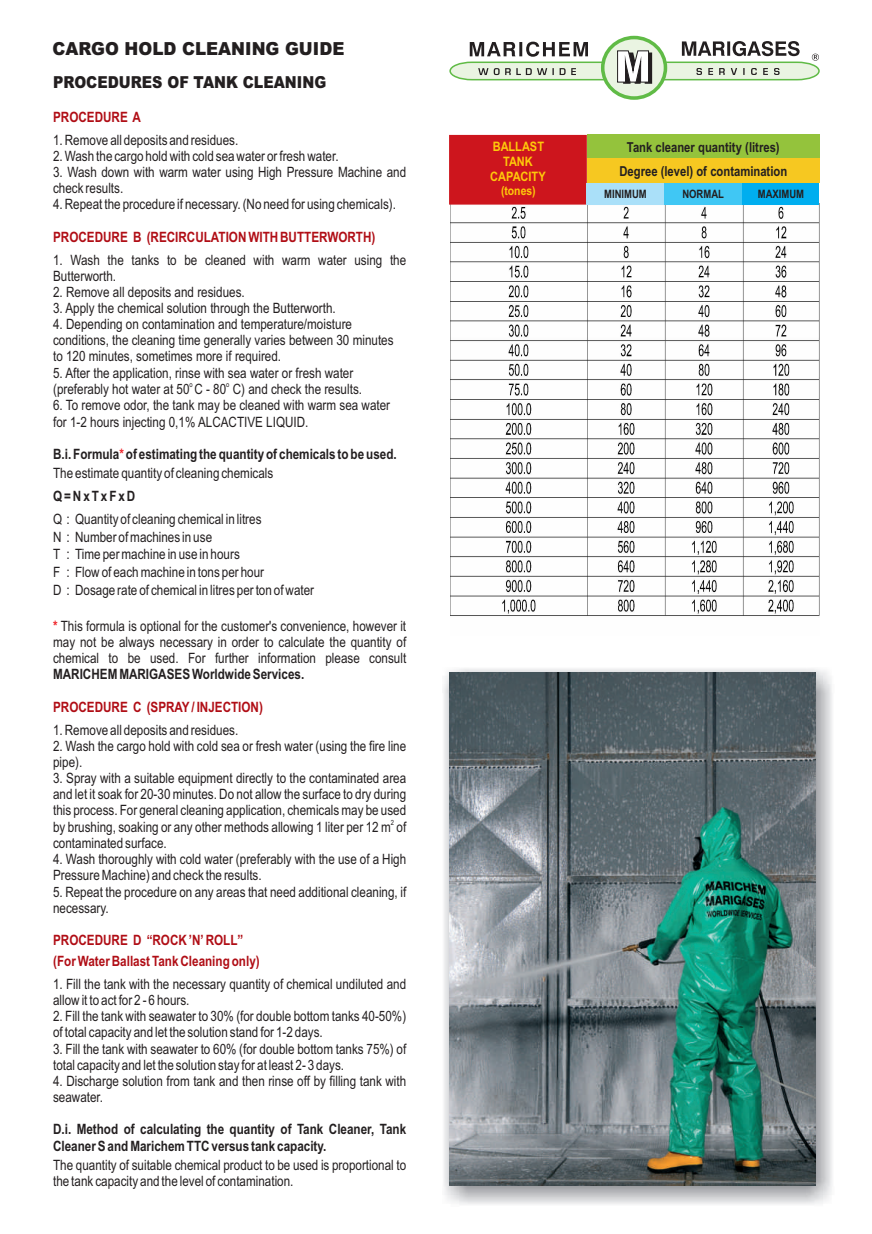
<style>
.page{position:relative;width:872px;height:1234px;background:#fff}
.page>*{position:absolute;margin:0;border:0;box-sizing:border-box;transform-origin:0 0}
.t1{font:900 18px "Arial";color:#231f20;scale:.93 1}
.t2{font:900 16.5px "Arial";color:#231f20;scale:.87 1}
.t3{font:14.25px/16.2px "Arial Narrow";color:#231f20}
.t4{font:700 14.25px/16.4px "Arial Narrow";color:#231f20}
.t5{font:700 14.25px/21.1px "Arial Narrow";color:#b00d15}
.t6{font:700 14.25px "Arial Narrow";color:#ee1d23}
.t7{font:700 13.65px/24px "Arial Narrow";color:#231f20;text-align:center}
.t8{font:700 13.05px/15px "Arial";color:#feca0a;text-align:center;scale:.85 1}
.t9{font:700 12.3px "Arial";color:#feca0a;scale:.85 1}
.t10{font:700 11.55px "Arial Narrow";color:#231f20}
.t11{font:7.2px "Arial Narrow";color:#231f20}
.s1{font-weight:700;color:#ee1d23}
</style>
<div class="page">
<img style="left:450px;top:204px;width:369px;height:412px">
<div style="left:587px;top:135px;width:232px;height:24px;background:#94c33c"></div>
<div style="left:587px;top:159px;width:232px;height:24px;background:#f6c821"></div>
<div style="left:449px;top:135px;width:138px;height:69px;background:#cd151d"></div>
<div style="left:587px;top:183px;width:77px;height:21px;background:#aae0f9"></div>
<div style="left:664px;top:183px;width:78px;height:21px;background:#40c7f4"></div>
<div style="left:742px;top:183px;width:77px;height:21px;background:#00aeef"></div>
<svg style="left:601px;top:36px;width:66px;height:64px"></svg>
<svg style="left:449px;top:41px;width:371px;height:43px"></svg>
<img style="left:443px;top:668px;width:389px;height:536px">
<img style="left:449px;top:672px;width:366px;height:513px">
<p class="t1" style="left:53px;top:42px;width:315px">CARGO HOLD CLEANING GUIDE</p>
<p class="t2" style="left:53px;top:76px;width:315px">PROCEDURES OF TANK CLEANING</p>
<p class="t5" style="left:53px;top:108px;width:89px">PROCEDURE A</p>
<p class="t3" style="left:53px;top:133px;width:187px">1. Remove all deposits and residues.</p>
<p class="t3" style="left:53px;top:149px;width:287px">2. Wash the cargo hold with cold sea water or fresh water.</p>
<p class="t3" style="left:53px;top:165px;width:355px">3. Wash down with warm water using High Pressure Machine and check results.</p>
<p class="t3" style="left:53px;top:198px;width:344px">4. Repeat the procedure if necessary. (No need for using chemicals).</p>
<p class="t5" style="left:53px;top:228px;width:324px">PROCEDURE B (RECIRCULATION WITH BUTTERWORTH)</p>
<p class="t3" style="left:53px;top:253px;width:355px">1. Wash the tanks to be cleaned with warm water using the<br>Butterworth.</p>
<p class="t3" style="left:53px;top:285px;width:193px">2. Remove all deposits and residues.</p>
<p class="t3" style="left:53px;top:301px;width:284px">3. Apply the chemical solution through the Butterworth.</p>
<p class="t3" style="left:53px;top:317px;width:342px">4. Depending on contamination and temperature/moisture conditions, the cleaning time generally varies between 30 minutes to 120 minutes, sometimes more if required.</p>
<p class="t3" style="left:53px;top:365px;width:302px">5. After the application, rinse with sea water or fresh water</p>
<p class="t11" style="left:190px;top:382px;width:5px">o</p>
<p class="t11" style="left:226px;top:382px;width:5px">o</p>
<p class="t3" style="left:53px;top:382px;width:310px">(preferably hot water at 50 C - 80 C) and check the results.</p>
<p class="t3" style="left:53px;top:398px;width:338px">6. To remove odor, the tank may be cleaned with warm sea water for 1-2 hours injecting 0,1% ALCACTIVE LIQUID.</p>
<p class="t4" style="left:53px;top:447px;width:345px">B.i. Formula of estimating the quantity of chemicals to be used.</p>
<p class="t3" style="left:53px;top:466px;width:222px">The estimate quantity of cleaning chemicals</p>
<p class="t4" style="left:53px;top:489px;width:84px">Q = N x T x F x D</p>
<p class="t3" style="left:53px;top:511px;width:262px;line-height:17.7px">Q : Quantity of cleaning chemical in litres<br>N : Number of machines in use<br>T : Time per machine in use in hours<br>F : Flow of each machine in tons per hour<br>D : Dosage rate of chemical in litres per ton of water</p>
<p class="t3" style="left:53px;top:618px;width:355px;text-align:justify"><span class="s1">*</span> This formula is optional for the customer's convenience, however it may not be always necessary in order to calculate the quantity of chemical to be used. For further information please consult</p>
<p class="t4" style="left:53px;top:667px;width:253px">MARICHEM MARIGASES Worldwide Services.</p>
<p class="t6" style="left:119px;top:448px;width:6px">*</p>
<p class="t5" style="left:53px;top:697px;width:211px">PROCEDURE C (SPRAY/ INJECTION)</p>
<p class="t3" style="left:53px;top:722px;width:187px">1. Remove all deposits and residues.</p>
<p class="t3" style="left:53px;top:738px;width:355px">2. Wash the cargo hold with cold sea or fresh water (using the fire line pipe).</p>
<p class="t3" style="left:53px;top:771px;width:355px;text-align:justify">3. Spray with a suitable equipment directly to the contaminated area and let it soak for 20-30 minutes. Do not allow the surface to dry during this process. For general cleaning application, chemicals may be used</p>
<p class="t11" style="left:391px;top:819px;width:5px">2</p>
<p class="t3" style="left:53px;top:820px;width:355px">by brushing, soaking or any other methods allowing 1 liter per 12 m of contaminated surface.</p>
<p class="t3" style="left:53px;top:852px;width:355px">4. Wash thoroughly with cold water (preferably with the use of a High<br>Pressure Machine) and check the results.</p>
<p class="t3" style="left:53px;top:884px;width:355px">5. Repeat the procedure on any areas that need additional cleaning, if necessary.</p>
<p class="t5" style="left:53px;top:930px;width:208px">PROCEDURE D “ROCK’N’ROLL” (For Water Ballast Tank Cleaning only)</p>
<p class="t3" style="left:53px;top:976px;width:355px">1. Fill the tank with the necessary quantity of chemical undiluted and allow it to act for 2 - 6 hours.</p>
<p class="t3" style="left:53px;top:1009px;width:355px">2. Fill the tank with seawater to 30% (for double bottom tanks 40-50%) of total capacity and let the solution stand for 1-2 days.</p>
<p class="t3" style="left:53px;top:1041px;width:355px">3. Fill the tank with seawater to 60% (for double bottom tanks 75%) of total capacity and let the solution stay for at least 2- 3 days.</p>
<p class="t3" style="left:53px;top:1073px;width:355px">4. Discharge solution from tank and then rinse off by filling tank with seawater.</p>
<p class="t4" style="left:53px;top:1122px;width:355px">D.i. Method of calculating the quantity of Tank Cleaner, Tank<br>Cleaner S and Marichem TTC versus tank capacity.</p>
<p class="t3" style="left:53px;top:1157px;width:355px">The quantity of suitable chemical product to be used is proportional to the tank capacity and the level of contamination.</p>
<p class="t8" style="left:490px;top:140px;width:67px">BALLAST<br>TANK<br>CAPACITY</p>
<p class="t9" style="left:501px;top:186px;width:42px">(tones)</p>
<p class="t10" style="left:604px;top:189px;width:44px">MINIMUM</p>
<p class="t10" style="left:682px;top:189px;width:43px">NORMAL</p>
<p class="t10" style="left:758px;top:189px;width:48px">MAXIMUM</p>
<p class="t7" style="left:619px;top:136px;width:169px">Tank cleaner quantity (litres)<br>Degree (level) of contamination</p>
</div>
